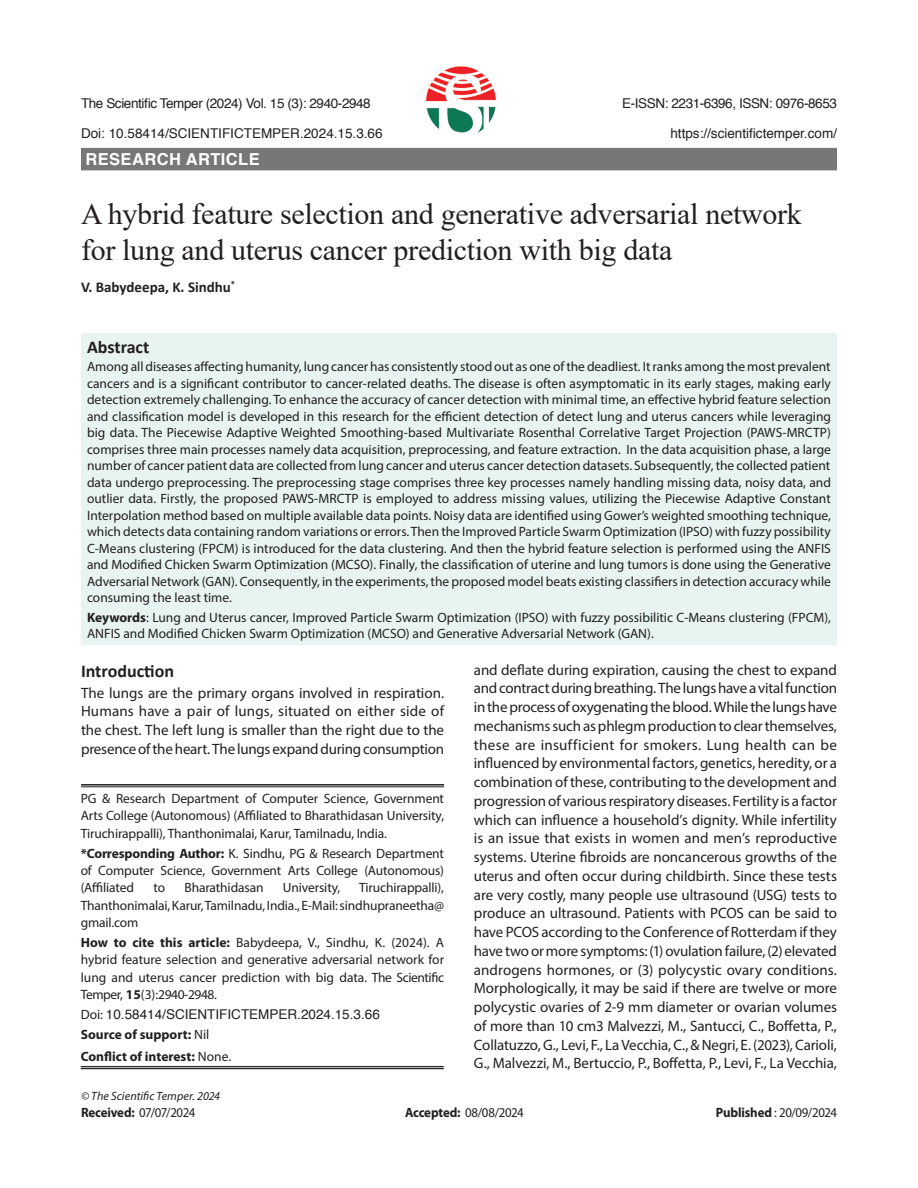
<style>
.page{position:relative;width:918px;height:1188px;background:#fff}
.page>*{position:absolute;margin:0;border:0;box-sizing:border-box;transform-origin:0 0}
.article_head{font:30px/36px "Times New Roman";letter-spacing:-.01em;color:#231f20}
.Sub-Head-1{font:700 18px "Calibri";color:#231f20}
.Subject{font:700 16.5px "Helvetica";letter-spacing:.025em;color:#fff}
.Body_flush{font:15px/18.8px "Myriad Pro";letter-spacing:-.01em;color:#231f20;text-align:justify}
.author{font:700 15px "Calibri";color:#231f20}
.Abstract{font:13.5px/16.5px "Myriad Pro";color:#231f20;text-align:justify}
.affiliation{font:13.5px/17.2px "Myriad Pro";letter-spacing:-.01em;color:#231f20;text-align:justify}
.Running_Head{font:13.5px "Helvetica";letter-spacing:-.03em;color:#231f20}
.Running_Head-2{font:13.5px "Helvetica";color:#231f20}
.ref{font:13.5px "Myriad Pro";letter-spacing:-.04em;color:#231f20;scale:.95 1}
.affiliation-2{font:700 13.5px "Myriad Pro";color:#231f20}
.affiliation-3{font:13.5px "Helvetica";color:#231f20}
.Bottom_1st_page{font:italic 12px "Myriad Pro";letter-spacing:.005em;color:#231f20}
.s1{font-weight:700}
.s2{font-family:"Myriad Pro"}
.s3{font-weight:400}
</style>
<div class="page">
<div style="left:81px;top:333px;width:756px;height:311px;background:#e8f4f2"></div>
<div style="left:81px;top:148px;width:756px;height:22px;background:#777"></div>
<hr style="left:81px;top:784px;width:363px;height:2px;background:#231f20">
<hr style="left:81px;top:787px;width:363px;height:1px;background:#231f20">
<hr style="left:81px;top:1066px;width:363px;height:1px;background:#231f20">
<hr style="left:81px;top:1068px;width:363px;height:1px;background:#231f20">
<img style="left:426px;top:66px;width:70px;height:68px">
<p class="Running_Head" style="left:81px;top:92px;width:291px">The Scientific Temper (2024) Vol. 15 (3): 2940-2948</p>
<p class="Running_Head" style="left:622px;top:92px;width:216px">E-ISSN: 2231-6396, ISSN: 0976-8653</p>
<p class="Running_Head-2" style="left:81px;top:122px;width:303px">Doi: 10.58414/SCIENTIFICTEMPER.2024.15.3.66</p>
<p class="Running_Head-2" style="left:670px;top:122px;width:168px">https://scientifictemper.com/</p>
<p class="Subject" style="left:86px;top:146px;width:176px">RESEARCH ARTICLE</p>
<p class="article_head" style="left:81px;top:195px;width:722px">A hybrid feature selection and generative adversarial network for lung and uterus cancer prediction with big data</p>
<p class="author" style="left:81px;top:276px;width:156px">V. Babydeepa, K. Sindhu<sup>*</sup></p>
<p class="Sub-Head-1" style="left:87px;top:334px;width:64px">Abstract</p>
<p class="Abstract" style="left:87px;top:358px;width:746px">Among all diseases affecting humanity, lung cancer has consistently stood out as one of the deadliest. It ranks among the most prevalent cancers and is a significant contributor to cancer-related deaths. The disease is often asymptomatic in its early stages, making early detection extremely challenging. To enhance the accuracy of cancer detection with minimal time, an effective hybrid feature selection and classification model is developed in this research for the efficient detection of detect lung and uterus cancers while leveraging big data. The Piecewise Adaptive Weighted Smoothing-based Multivariate Rosenthal Correlative Target Projection (PAWS-MRCTP) comprises three main processes namely data acquisition, preprocessing, and feature extraction. In the data acquisition phase, a large number of cancer patient data are collected from lung cancer and uterus cancer detection datasets. Subsequently, the collected patient data undergo preprocessing. The preprocessing stage comprises three key processes namely handling missing data, noisy data, and outlier data. Firstly, the proposed PAWS-MRCTP is employed to address missing values, utilizing the Piecewise Adaptive Constant Interpolation method based on multiple available data points. Noisy data are identified using Gower’s weighted smoothing technique, which detects data containing random variations or errors. Then the Improved Particle Swarm Optimization (IPSO) with fuzzy possibility C-Means clustering (FPCM) is introduced for the data clustering. And then the hybrid feature selection is performed using the ANFIS and Modified Chicken Swarm Optimization (MCSO). Finally, the classification of uterine and lung tumors is done using the Generative Adversarial Network (GAN). Consequently, in the experiments, the proposed model beats existing classifiers in detection accuracy while consuming the least time.</p>
<p class="Abstract" style="left:87px;top:609px;width:746px"><span class="s1">Keywords</span>: Lung and Uterus cancer, Improved Particle Swarm Optimization (IPSO) with fuzzy possibilitic C-Means clustering (FPCM),<br>ANFIS and Modified Chicken Swarm Optimization (MCSO) and Generative Adversarial Network (GAN).</p>
<p class="Sub-Head-1" style="left:81px;top:658px;width:95px">Introduction</p>
<p class="Body_flush" style="left:81px;top:683px;width:365px">The lungs are the primary organs involved in respiration.<br>Humans have a pair of lungs, situated on either side of the chest. The left lung is smaller than the right due to the presence of the heart. The lungs expand during consumption</p>
<p class="affiliation" style="left:81px;top:790px;width:365px">PG &amp; Research Department of Computer Science, Government Arts College (Autonomous) (Affiliated to Bharathidasan University, Tiruchirappalli), Thanthonimalai, Karur, Tamilnadu, India.</p>
<p class="affiliation" style="left:81px;top:845px;width:365px"><span class="s1">*Corresponding Author:</span> K. Sindhu, PG &amp; Research Department of Computer Science, Government Arts College (Autonomous) (Affiliated</p>
<p class="affiliation" style="left:81px;top:879px;width:365px;text-indent:278px">Tiruchirappalli), Thanthonimalai, Karur, Tamilnadu, India., E-Mail: sindhupraneetha@ gmail.com</p>
<p class="affiliation" style="left:81px;top:934px;width:365px"><span class="s1">How to cite this article:</span> Babydeepa, V., Sindhu, K. (2024). A hybrid feature selection and generative adversarial network for lung and uterus cancer prediction with big data. The Scientific Temper, <span class="s1">15</span>(3):2940-2948.</p>
<p class="affiliation-3" style="left:81px;top:1004px;width:301px"><span class="s2">Doi:</span> 10.58414/SCIENTIFICTEMPER.2024.15.3.66</p>
<p class="affiliation-2" style="left:81px;top:1027px;width:130px">Source of support: <span class="s3">Nil</span></p>
<p class="affiliation-2" style="left:81px;top:1049px;width:152px">Conflict of interest: <span class="s3">None.</span></p>
<p class="affiliation" style="left:153px;top:879px;width:13px">to</p>
<p class="affiliation" style="left:185px;top:879px;width:81px">Bharathidasan</p>
<p class="affiliation" style="left:283px;top:879px;width:59px">University,</p>
<p class="Body_flush" style="left:474px;top:660px;width:365px">and deflate during expiration, causing the chest to expand and contract during breathing. The lungs have a vital function in the process of oxygenating the blood. While the lungs have mechanisms such as phlegm production to clear themselves, these are insufficient for smokers. Lung health can be influenced by environmental factors, genetics, heredity, or a combination of these, contributing to the development and progression of various respiratory diseases. Fertility is a factor which can influence a household’s dignity. While infertility is an issue that exists in women and men’s reproductive systems. Uterine fibroids are noncancerous growths of the uterus and often occur during childbirth. Since these tests are very costly, many people use ultrasound (USG) tests to produce an ultrasound. Patients with PCOS can be said to have PCOS according to the Conference of Rotterdam if they have two or more symptoms: (1) ovulation failure, (2) elevated androgens hormones, or (3) polycystic ovary conditions.<br>Morphologically, it may be said if there are twelve or more polycystic ovaries of 2-9 mm diameter or ovarian volumes of more than 10 cm3 Malvezzi, M., Santucci, C., Boffetta, P., Collatuzzo, G., Levi, F., La Vecchia, C., &amp; Negri, E. (2023), Carioli, G., Malvezzi, M., Bertuccio, P., Boffetta, P., Levi, F., La Vecchia,</p>
<p class="Bottom_1st_page" style="left:81px;top:1089px;width:141px">© The Scientific Temper. 2024</p>
<p class="ref" style="left:81px;top:1104px;width:122px"><span class="s1">Received:</span> 07/07/2024</p>
<p class="ref" style="left:405px;top:1104px;width:127px"><span class="s1">Accepted:</span> 08/08/2024</p>
<p class="ref" style="left:716px;top:1104px;width:129px"><span class="s1">Published</span> : 20/09/2024</p>
</div>
